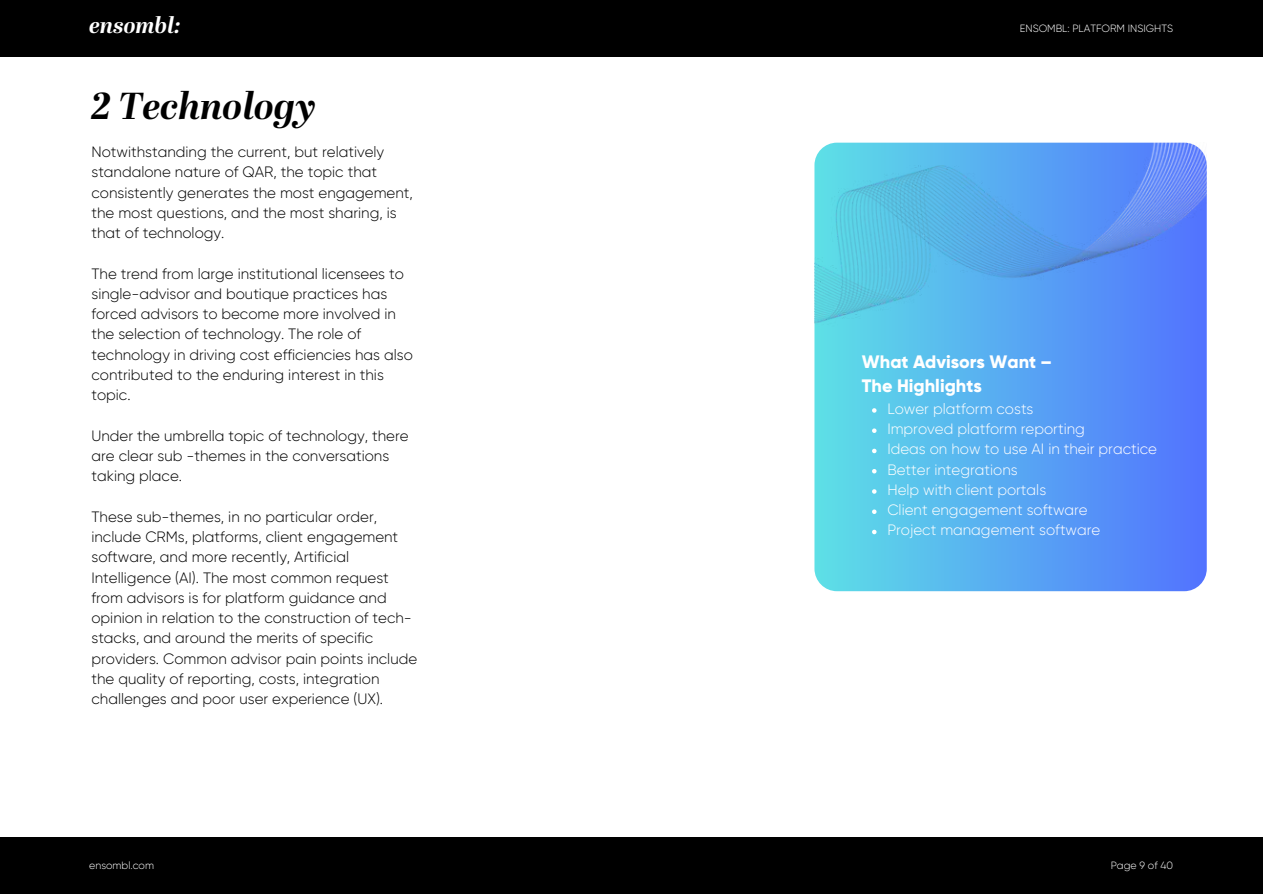
<style>
.page{position:relative;width:1263px;height:894px;background:#fff}
.page>*{position:absolute;margin:0;border:0;box-sizing:border-box;transform-origin:0 0}
.t1{font:italic 700 37.5px "Abril Display";color:#000}
.t2{font:italic 700 22.5px "Abril Display";color:#fff}
.t3{font:800 18px/24.8px "Gilroy";color:#fff}
.t4{font:300 15px/20.2px "Gilroy";color:#000}
.t5{font:300 15px/20.2px "Gilroy";color:#fff}
.t6{font:300 10.5px "Gilroy";color:#fff}
.t7{font:300 10.5px "Gilroy";letter-spacing:-.215em;color:#fff}
</style>
<div class="page">
<div style="left:0;top:0;width:1263px;height:56px;background:#000"></div>
<div style="left:814px;top:143px;width:393px;height:448px;background:linear-gradient(to right,#5de0e6,#5272ff);border-radius:22px"></div>
<img style="left:814px;top:143px;width:393px;height:245px">
<svg style="left:872px;top:408px;width:4px;height:4px"></svg>
<svg style="left:872px;top:428px;width:4px;height:5px"></svg>
<svg style="left:872px;top:448px;width:4px;height:5px"></svg>
<svg style="left:872px;top:469px;width:4px;height:4px"></svg>
<svg style="left:872px;top:489px;width:4px;height:4px"></svg>
<svg style="left:872px;top:509px;width:4px;height:5px"></svg>
<svg style="left:872px;top:529px;width:4px;height:5px"></svg>
<div style="left:0;top:836px;width:1263px;height:57px;background:#000"></div>
<h2 class="t2" style="left:89px;top:14px;width:93px">ensombl:</h2>
<h1 class="t1" style="left:91px;top:89px;width:226px">2 Technology</h1>
<p class="t4" style="left:91px;top:142px;width:323px">Notwithstanding the current, but relatively standalone nature of QAR, the topic that consistently generates the most engagement, the most questions, and the most sharing, is that of technology.</p>
<p class="t4" style="left:91px;top:263px;width:323px">The trend from large institutional licensees to single-advisor and boutique practices has forced advisors to become more involved in the selection of technology. The role of technology in driving cost efficiencies has also contributed to the enduring interest in this topic.</p>
<p class="t4" style="left:91px;top:425px;width:319px">Under the umbrella topic of technology, there are clear sub -themes in the conversations taking place.</p>
<p class="t4" style="left:91px;top:506px;width:327px">These sub-themes, in no particular order, include CRMs, platforms, client engagement software, and more recently, Artificial Intelligence (AI). The most common request from advisors is for platform guidance and opinion in relation to the construction of tech&shy;stacks, and around the merits of specific providers. Common advisor pain points include the quality of reporting, costs, integration challenges and poor user experience (UX).</p>
<p class="t6" style="left:1020px;top:22px;width:155px">ENSOMBL: PLATFORM INSIGHTS</p>
<p class="t3" style="left:862px;top:349px;width:192px">What Advisors Want –<br>The Highlights</p>
<p class="t5" style="left:887px;top:398px;width:271px">Lower platform costs<br>Improved platform reporting<br>Ideas on how to use AI in their practice<br>Better integrations<br>Help with client portals<br>Client engagement software<br>Project management software</p>
<p class="t6" style="left:89px;top:858px;width:66px">ensombl.com</p>
<p class="t7" style="left:1111px;top:858px;width:64px">PPaaggee92oof f4107</p>
</div>
